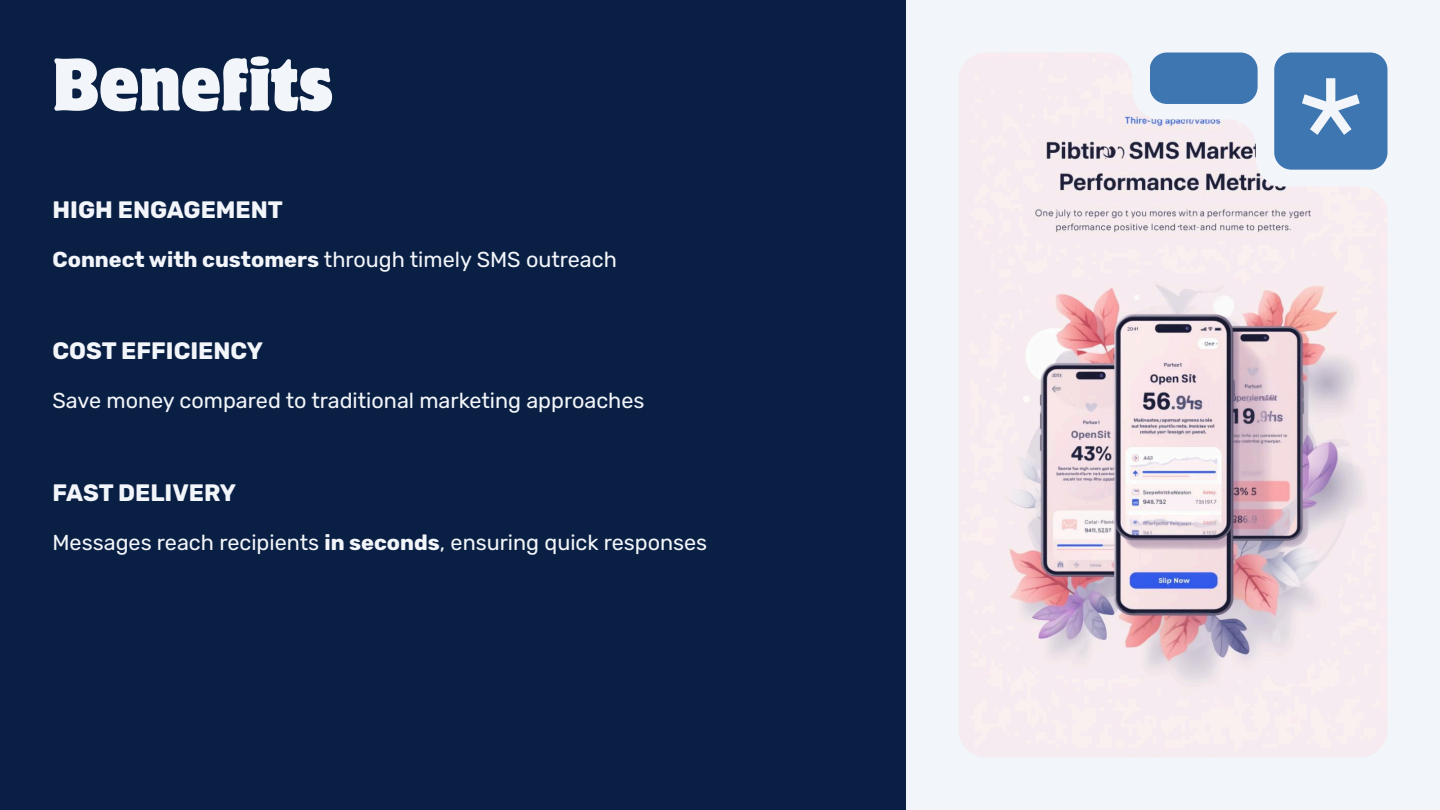
<style>
.page{position:relative;width:1440px;height:810px;background:#0a1f44}
.page>*{position:absolute;margin:0;border:0;box-sizing:border-box;transform-origin:0 0}
.t1{font:semi-condensed 66px "Motter Corpus Std";color:#f2f5f9}
.t2{font:700 23.7px "Rubik";color:#f2f5f9}
.t3{font:21.6px "Rubik";color:#f2f5f9}
.s1{font-weight:700}
</style>
<div class="page">
<div style="left:906px;top:0;width:534px;height:809px;background:#f2f5f9"></div>
<img style="left:974px;top:53px;width:412px;height:704px">
<div style="left:1150px;top:53px;width:108px;height:51px;background:#3e76b2"></div>
<div style="left:1274px;top:53px;width:113px;height:117px;background:#3e76b2"></div>
<svg style="left:1302px;top:78px;width:58px;height:57px"></svg>
<p class="t1" style="left:52px;top:58px;width:282px">Benefits</p>
<p class="t2" style="left:52px;top:196px;width:232px">HIGH ENGAGEMENT</p>
<p class="t3" style="left:52px;top:247px;width:566px"><span class="s1">Connect with customers</span> through timely SMS outreach</p>
<p class="t2" style="left:52px;top:337px;width:212px">COST EFFICIENCY</p>
<p class="t3" style="left:52px;top:388px;width:594px">Save money compared to traditional marketing approaches</p>
<p class="t2" style="left:52px;top:479px;width:185px">FAST DELIVERY</p>
<p class="t3" style="left:52px;top:529px;width:656px">Messages reach recipients <span class="s1">in seconds</span>, ensuring quick responses</p>
</div>
